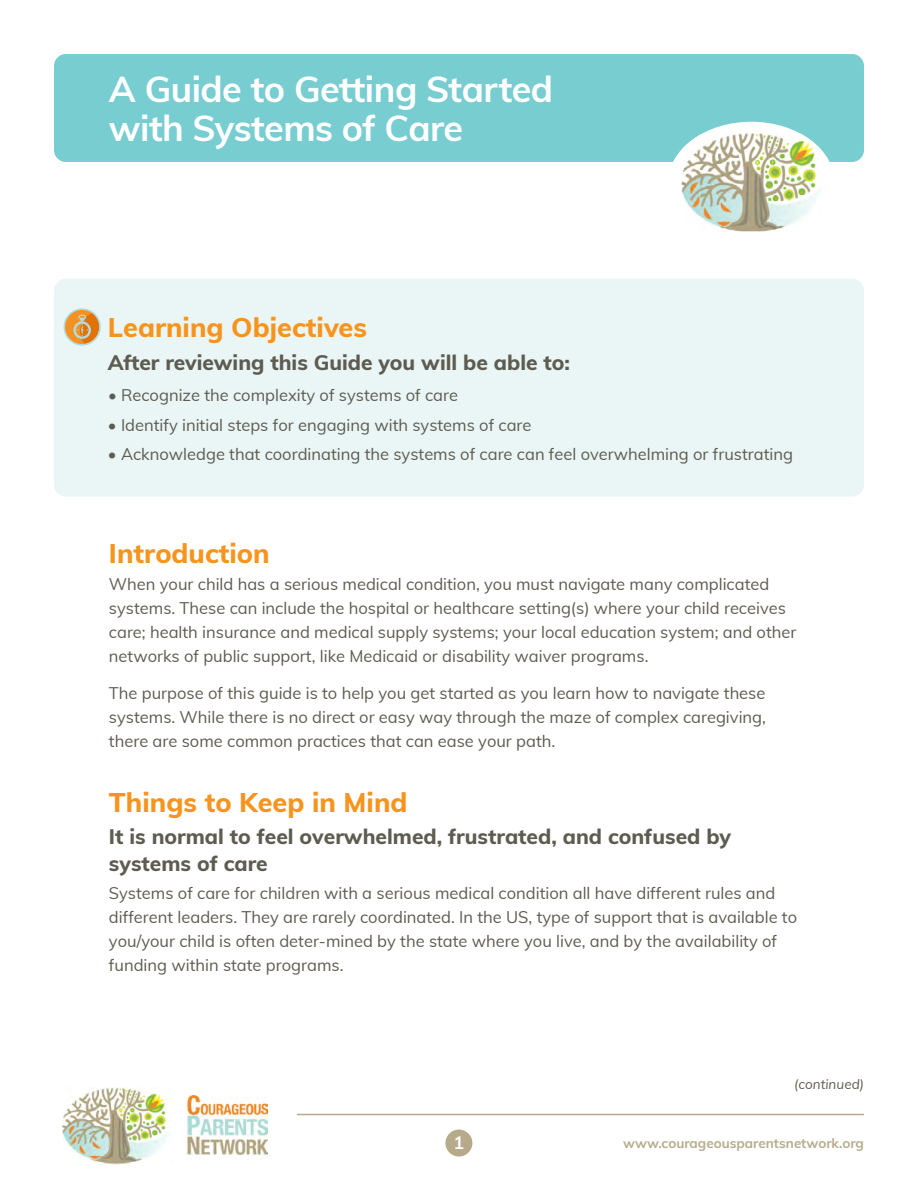
<style>
.page{position:relative;width:918px;height:1188px;background:#fff}
.page>*{position:absolute;margin:0;border:0;box-sizing:border-box;transform-origin:0 0}
.t1{font:700 36px/39px "Muli";letter-spacing:-.015em;color:#fff}
.t2{font:800 27px "Muli";color:#f7941e}
.t3{font:800 21px/27px "Muli";color:#5e5b50}
.t4{font:700 18px "Muli";color:#fff}
.t5{font:16.5px/24px "Muli";color:#5e5b50}
.t6{font:700 13.5px "Muli";color:#b7aa8b}
.t7{font:italic 13.5px "Muli";color:#5e5b50}
</style>
<div class="page">
<img style="left:63px;top:1087px;width:108px;height:78px">
<img style="left:186px;top:1096px;width:82px;height:62px">
<div style="left:445px;top:1130px;width:27px;height:27px;background:#b7aa8b;border-radius:50%"></div>
<hr style="left:297px;top:1114px;width:567px;height:1px;background:#b7aa8b">
<div style="left:54px;top:54px;width:810px;height:108px;background:#78cdd1;border-radius:12px"></div>
<div style="left:668px;top:122px;width:167px;height:123px;background:#fff;border-radius:50%"></div>
<img style="left:682px;top:133px;width:139px;height:98px">
<div style="left:54px;top:279px;width:810px;height:218px;background:#e9f6f5;border-radius:12px"></div>
<svg style="left:64px;top:308px;width:37px;height:38px"></svg>
<h1 class="t1" style="left:109px;top:68px;width:446px">A Guide to Getting Started with Systems of Care</h1>
<h2 class="t2" style="left:108px;top:307px;width:261px">Learning Objectives</h2>
<p class="t3" style="left:108px;top:348px;width:464px">After reviewing this Guide you will be able to:</p>
<p class="t5" style="left:108px;top:382px;width:352px">• Recognize the complexity of systems of care</p>
<p class="t5" style="left:108px;top:412px;width:425px">• Identify initial steps for engaging with systems of care</p>
<p class="t5" style="left:108px;top:441px;width:687px">• Acknowledge that coordinating the systems of care can feel overwhelming or frustrating</p>
<h2 class="t2" style="left:109px;top:534px;width:162px">Introduction</h2>
<p class="t5" style="left:109px;top:571px;width:689px">When your child has a serious medical condition, you must navigate many complicated systems. These can include the hospital or healthcare setting(s) where your child receives care; health insurance and medical supply systems; your local education system; and other networks of public support, like Medicaid or disability waiver programs.</p>
<p class="t5" style="left:109px;top:680px;width:659px;text-align:justify">The purpose of this guide is to help you get started as you learn how to navigate these systems. While there is no direct or easy way through the maze of complex caregiving, there are some common practices that can ease your path.</p>
<h2 class="t2" style="left:109px;top:783px;width:300px">Things to Keep in Mind</h2>
<p class="t3" style="left:109px;top:822px;width:624px">It is normal to feel overwhelmed, frustrated, and confused by systems of care</p>
<p class="t5" style="left:109px;top:881px;width:690px">Systems of care for children with a serious medical condition all have different rules and different leaders. They are rarely coordinated. In the US, type of support that is available to you/your child is often deter-mined by the state where you live, and by the availability of funding within state programs.</p>
<p class="t7" style="left:794px;top:1074px;width:71px">(continued)</p>
<p class="t4" style="left:454px;top:1130px;width:12px">1</p>
<p class="t6" style="left:623px;top:1133px;width:242px">www.courageousparentsnetwork.org</p>
</div>
